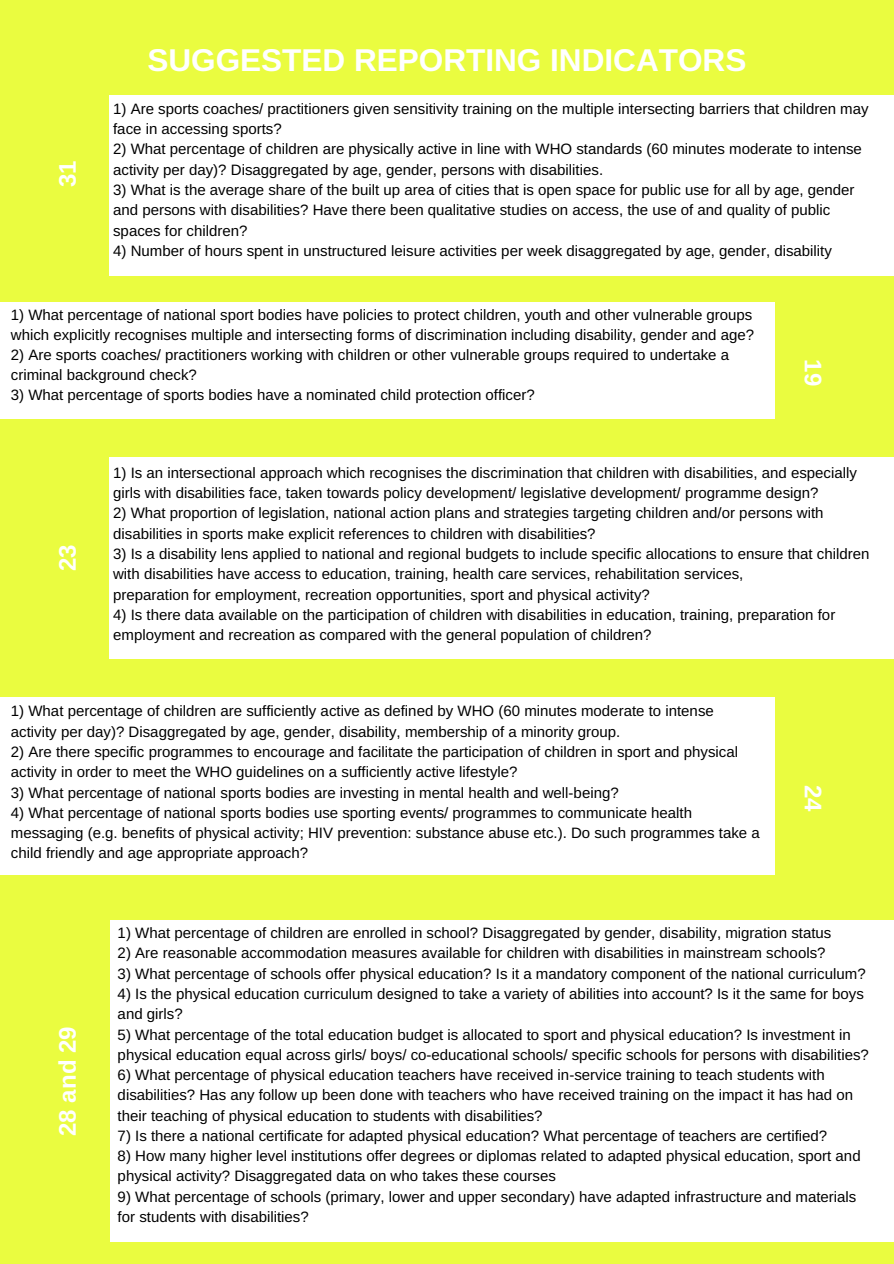
<style>
.page{position:relative;width:894px;height:1264px;background:#fff}
.page>*{position:absolute;margin:0;border:0;box-sizing:border-box;transform-origin:0 0}
.t1{font:700 31.5px "Arimo";color:#fff}
.t2{font:700 24px "Arimo";color:#fff}
.t3{font:15px/20.2px "Arimo";color:#000}
</style>
<div class="page">
<div style="left:0;top:0;width:893px;height:1263px;background:#eafc40"></div>
<div style="left:109px;top:95px;width:784px;height:180px;background:#fff"></div>
<div style="left:0;top:696px;width:774px;height:178px;background:#fff"></div>
<div style="left:0;top:302px;width:774px;height:116px;background:#fff"></div>
<div style="left:109px;top:457px;width:784px;height:201px;background:#fff"></div>
<div style="left:110px;top:920px;width:783px;height:321px;background:#fff"></div>
<h2 class="t2" style="left:54px;top:187px;width:28px;rotate:-90deg">31</h2>
<h1 class="t1" style="left:147px;top:42px;width:600px">SUGGESTED REPORTING INDICATORS</h1>
<p class="t3" style="left:113px;top:98px;width:756px">1) Are sports coaches/ practitioners given sensitivity training on the multiple intersecting barriers that children may face in accessing sports?</p>
<p class="t3" style="left:113px;top:139px;width:750px">2) What percentage of children are physically active in line with WHO standards (60 minutes moderate to intense activity per day)? Disaggregated by age, gender, persons with disabilities.</p>
<p class="t3" style="left:113px;top:180px;width:742px">3) What is the average share of the built up area of cities that is open space for public use for all by age, gender and persons with disabilities? Have there been qualitative studies on access, the use of and quality of public spaces for children?</p>
<p class="t3" style="left:113px;top:240px;width:720px">4) Number of hours spent in unstructured leisure activities per week disaggregated by age, gender, disability</p>
<p class="t3" style="left:11px;top:305px;width:744px">1) What percentage of national sport bodies have policies to protect children, youth and other vulnerable groups which explicitly recognises multiple and intersecting forms of discrimination including disability, gender and age?</p>
<p class="t3" style="left:11px;top:345px;width:719px">2) Are sports coaches/ practitioners working with children or other vulnerable groups required to undertake a criminal background check?</p>
<p class="t3" style="left:11px;top:384px;width:525px">3) What percentage of sports bodies have a nominated child protection officer?</p>
<h2 class="t2" style="left:826px;top:359px;width:28px;rotate:90deg">19</h2>
<h2 class="t2" style="left:54px;top:571px;width:28px;rotate:-90deg">23</h2>
<p class="t3" style="left:113px;top:462px;width:745px">1) Is an intersectional approach which recognises the discrimination that children with disabilities, and especially girls with disabilities face, taken towards policy development/ legislative development/ programme design?</p>
<p class="t3" style="left:113px;top:503px;width:711px">2) What proportion of legislation, national action plans and strategies targeting children and/or persons with disabilities in sports make explicit references to children with disabilities?</p>
<p class="t3" style="left:113px;top:543px;width:757px">3) Is a disability lens applied to national and regional budgets to include specific allocations to ensure that children with disabilities have access to education, training, health care services, rehabilitation services,<br>preparation for employment, recreation opportunities, sport and physical activity?</p>
<p class="t3" style="left:113px;top:604px;width:723px">4) Is there data available on the participation of children with disabilities in education, training, preparation for employment and recreation as compared with the general population of children?</p>
<p class="t3" style="left:11px;top:701px;width:704px">1) What percentage of children are sufficiently active as defined by WHO (60 minutes moderate to intense activity per day)? Disaggregated by age, gender, disability, membership of a minority group.</p>
<p class="t3" style="left:11px;top:741px;width:728px">2) Are there specific programmes to encourage and facilitate the participation of children in sport and physical activity in order to meet the WHO guidelines on a sufficiently active lifestyle?</p>
<p class="t3" style="left:11px;top:782px;width:609px">3) What percentage of national sports bodies are investing in mental health and well-being?</p>
<p class="t3" style="left:11px;top:802px;width:750px">4) What percentage of national sports bodies use sporting events/ programmes to communicate health messaging (e.g. benefits of physical activity; HIV prevention: substance abuse etc.). Do such programmes take a child friendly and age appropriate approach?</p>
<h2 class="t2" style="left:826px;top:784px;width:28px;rotate:90deg">24</h2>
<h2 class="t2" style="left:54px;top:1135px;width:111px;rotate:-90deg">28 and 29</h2>
<p class="t3" style="left:118px;top:922px;width:715px">1) What percentage of children are enrolled in school? Disaggregated by gender, disability, migration status</p>
<p class="t3" style="left:118px;top:943px;width:709px">2) Are reasonable accommodation measures available for children with disabilities in mainstream schools?</p>
<p class="t3" style="left:118px;top:963px;width:749px">3) What percentage of schools offer physical education? Is it a mandatory component of the national curriculum?</p>
<p class="t3" style="left:118px;top:983px;width:747px">4) Is the physical education curriculum designed to take a variety of abilities into account? Is it the same for boys and girls?</p>
<p class="t3" style="left:118px;top:1024px;width:752px">5) What percentage of the total education budget is allocated to sport and physical education? Is investment in physical education equal across girls/ boys/ co-educational schools/ specific schools for persons with disabilities?</p>
<p class="t3" style="left:118px;top:1064px;width:736px">6) What percentage of physical education teachers have received in-service training to teach students with disabilities? Has any follow up been done with teachers who have received training on the impact it has had on their teaching of physical education to students with disabilities?</p>
<p class="t3" style="left:118px;top:1125px;width:711px">7) Is there a national certificate for adapted physical education? What percentage of teachers are certified?</p>
<p class="t3" style="left:118px;top:1145px;width:744px">8) How many higher level institutions offer degrees or diplomas related to adapted physical education, sport and physical activity? Disaggregated data on who takes these courses</p>
<p class="t3" style="left:118px;top:1186px;width:740px">9) What percentage of schools (primary, lower and upper secondary) have adapted infrastructure and materials for students with disabilities?</p>
</div>
